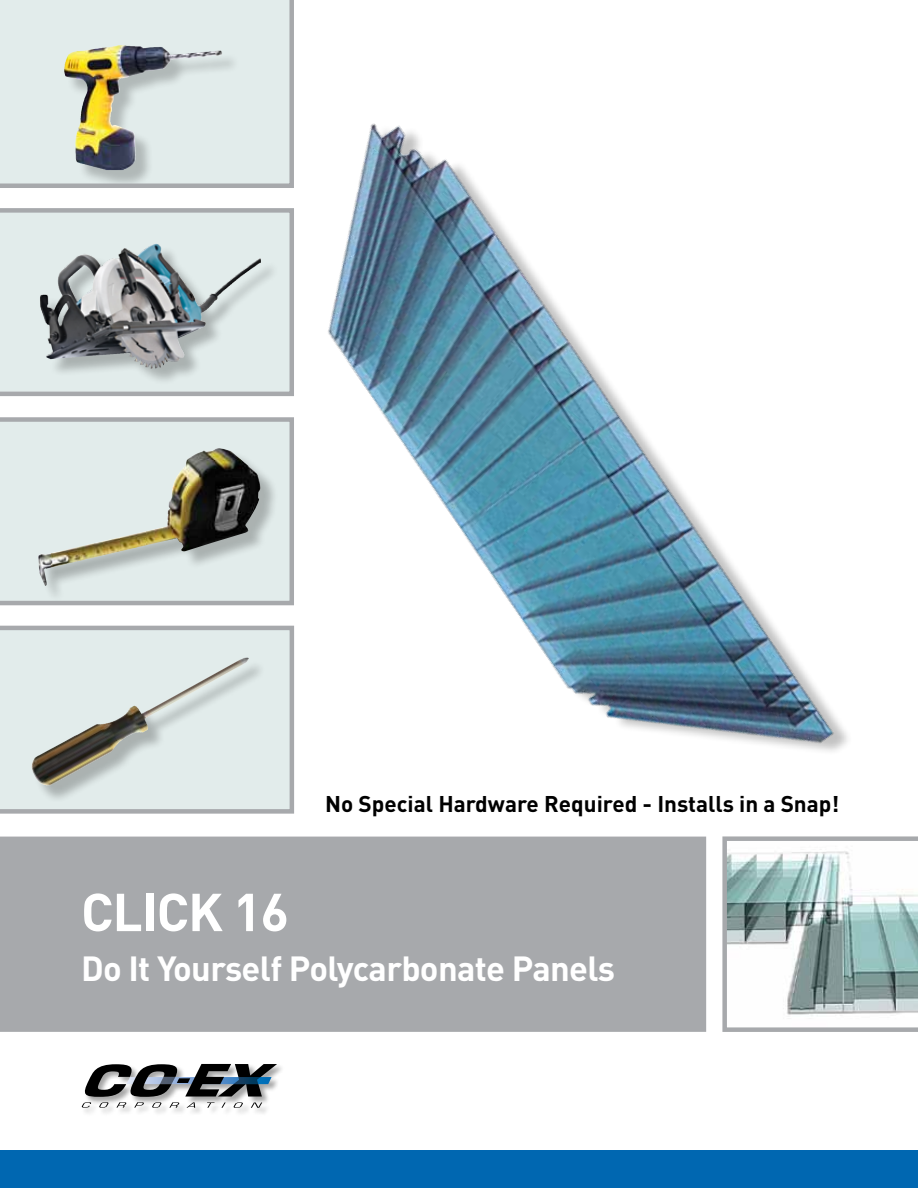
<style>
.page{position:relative;width:918px;height:1188px;background:#fff}
.page>*{position:absolute;margin:0;border:0;box-sizing:border-box;transform-origin:0 0}
.t1{font:700 52.5px "DINOT";letter-spacing:-.02em;color:#fff}
.t2{font:700 34.5px "DINOT";letter-spacing:-.02em;color:#fff}
.t3{font:700 22.5px "DINOT";color:#000}
</style>
<div class="page">
<div style="left:0;top:837px;width:706px;height:195px;background:#a7a9ac"></div>
<div style="left:0;top:1150px;width:918px;height:38px;background:#0067b1"></div>
<div style="left:82px;top:1064px;width:203px;height:53px;background:#000;opacity:.35"></div>
<svg style="left:81px;top:1064px;width:196px;height:44px"></svg>
<img style="left:18px;top:123px;width:830px;height:629px">
<svg style="left:0;top:0;width:294px;height:188px;background:#d2d9d2"></svg>
<svg style="left:0;top:417px;width:294px;height:188px;background:#c4cbc6"></svg>
<svg style="left:0;top:208px;width:294px;height:188px;background:#c0c8c8"></svg>
<svg style="left:0;top:626px;width:294px;height:188px;background:#d2dad8"></svg>
<svg style="left:722px;top:836px;width:196px;height:196px"></svg>
<p class="t3" style="left:325px;top:789px;width:516px">No Special Hardware Required - Installs in a Snap!</p>
<h1 class="t1" style="left:81px;top:876px;width:210px">CLICK 16</h1>
<h2 class="t2" style="left:81px;top:945px;width:536px">Do It Yourself Polycarbonate Panels</h2>
</div>
